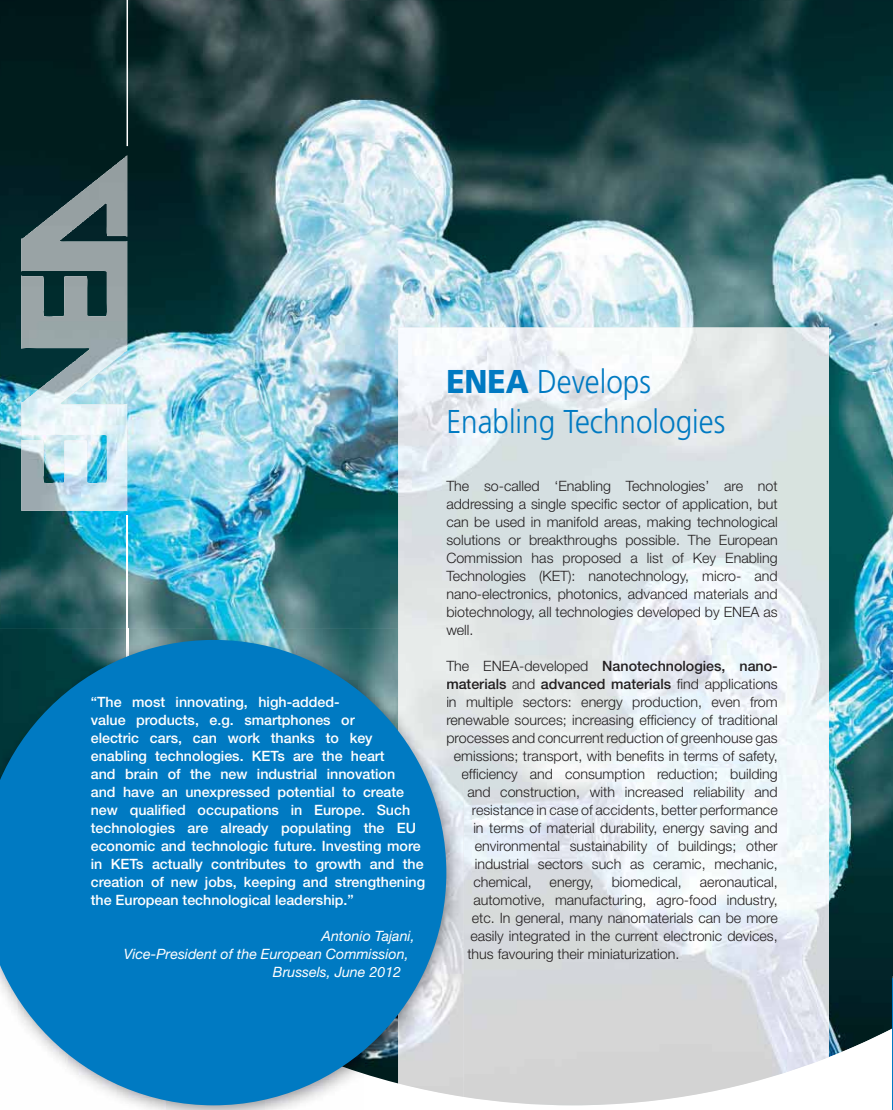
<style>
.page{position:relative;width:893px;height:1110px;background:#fff}
.page>*{position:absolute;margin:0;border:0;box-sizing:border-box;transform-origin:0 0}
.t1{font:300 33px/39.6px "Frutiger";color:#007ac2;scale:.9 1}
.t2{font:300 14.25px/18px "Helvetica Neue";color:#231f20;text-align:justify}
.t3{font:500 14.25px/18px "Helvetica Neue";color:#fff}
.t4{font:500 14.25px "Helvetica Neue";color:#231f20}
.t5{font:italic 14.25px "Helvetica Neue";color:#fff}
.t6{font:300 14.25px "Helvetica Neue";color:#1e1c1d}
.t7{font:300 14.25px "Helvetica Neue";color:#1c1a1c}
.s1{font-weight:900}
.s2{color:#1d1b1c}
.s3{font-weight:300}
.s4{color:#1c1a1c}
.s5{color:#1c1b1c}
.s6{color:#1b1a1c}
.s7{color:#1d1b1d}
</style>
<div class="page">
<img style="left:0;top:0;width:893px;height:1057px">
<hr style="left:127px;top:0;width:1px;height:146px;background:#fff">
<hr style="left:127px;top:515px;width:1px;height:438px;background:#fff">
<img style="left:21px;top:275px;width:86px;height:236px">
<img style="left:398px;top:327px;width:431px;height:778px">
<img style="left:446px;top:624px;width:26px;height:11px">
<div style="left:463px;top:660px;width:125px;height:13px;background:#e1e6e6"></div>
<img style="left:463px;top:678px;width:43px;height:11px">
<img style="left:463px;top:696px;width:315px;height:13px">
<img style="left:463px;top:714px;width:315px;height:13px">
<img style="left:463px;top:732px;width:315px;height:13px">
<img style="left:463px;top:750px;width:315px;height:13px">
<img style="left:463px;top:768px;width:315px;height:13px">
<img style="left:167px;top:1105px;width:99px;height:5px">
<img style="left:0;top:629px;width:398px;height:11px">
<img style="left:446px;top:1097px;width:17px;height:8px">
<img style="left:398px;top:629px;width:65px;height:468px">
<img style="left:446px;top:629px;width:17px;height:6px">
<svg style="left:454px;top:750px;width:9px;height:31px"></svg>
<svg style="left:0;top:640px;width:446px;height:465px;background:#1e84bf"></svg>
<p class="t3" style="left:91px;top:694px;width:336px">“The most innovating, high-added-<br>value products, e.g. smartphones or<br>electric cars, can work thanks to key enabling technologies. KETs are the heart<br>and brain of the new industrial innovation<br>and have an unexpressed potential to create new qualified occupations in Europe. Such technologies are already populating the EU economic and technologic future. Investing more in KETs actually contributes to growth and the creation of new jobs, keeping and strengthening the European technological leadership.”</p>
<p class="t5" style="left:321px;top:931px;width:95px">Antonio Tajani,</p>
<p class="t5" style="left:124px;top:949px;width:286px">Vice-President of the European Commission,</p>
<p class="t5" style="left:273px;top:967px;width:130px">Brussels, June 2012</p>
<h1 class="t1" style="left:446px;top:364px;width:311px"><span class="s1">ENEA</span> Develops<br>Enabling Technologies</h1>
<p class="t2" style="left:446px;top:478px;width:333px">The so-called ‘Enabling Technologies’ are not addressing a single specific sector of application, but can be used in manifold areas, making technological solutions or breakthroughs possible. The European Commission has proposed a list of Key Enabling Technologies (KET): nanotechnology, micro- and nano-electronics, photonics, advanced materials and biotechnology, all technologies developed by ENEA as <span class="s2">we</span>ll.</p>
<p class="t4" style="left:483px;top:660px;width:296px"><span class="s3">ENEA-developed</span> Nanotechnologies, nano-</p>
<p class="t4" style="left:446px;top:678px;width:333px"><span class="s2">ma</span>terials <span class="s3">and</span> advanced materials <span class="s3">find applications</span></p>
<p class="t2" style="left:466px;top:694px;width:313px">multiple sectors: energy production, even from</p>
<p class="t2" style="left:446px;top:712px;width:333px"><span class="s4">ren</span>ewable sources; increasing efficiency of traditional</p>
<p class="t2" style="left:446px;top:730px;width:333px"><span class="s5">pr</span><span class="s4">o</span>cesses and concurrent reduction of greenhouse gas</p>
<p class="t2" style="left:454px;top:748px;width:325px"><span class="s6">em</span>issions; transport, with benefits in terms of safety,</p>
<p class="t2" style="left:461px;top:766px;width:318px"><span class="s6">e</span>fficiency and consumption reduction; building</p>
<p class="t2" style="left:467px;top:784px;width:312px">and construction, with increased reliability and</p>
<p class="t2" style="left:472px;top:802px;width:307px">resistance in case of accidents, better performance</p>
<p class="t2" style="left:473px;top:820px;width:306px">in terms of material durability, energy saving and</p>
<p class="t2" style="left:475px;top:838px;width:304px">environmental sustainability of buildings; other</p>
<p class="t2" style="left:475px;top:856px;width:304px">industrial sectors such as ceramic, mechanic,</p>
<p class="t2" style="left:473px;top:874px;width:60px">chemical,</p>
<p class="t2" style="left:550px;top:874px;width:46px">energy,</p>
<p class="t2" style="left:612px;top:874px;width:72px">biomedical,</p>
<p class="t2" style="left:700px;top:874px;width:79px">aeronautical,</p>
<p class="t2" style="left:473px;top:892px;width:306px">automotive, manufacturing, agro-food industry,</p>
<p class="t2" style="left:472px;top:910px;width:307px">etc. In general, many nanomaterials can be more</p>
<p class="t2" style="left:470px;top:928px;width:309px">easily integrated in the current electronic devices,</p>
<p class="t2" style="left:467px;top:946px;width:214px">thus favouring their miniaturization.</p>
<p class="t6" style="left:446px;top:660px;width:24px">Th<span class="s7">e</span></p>
<p class="t7" style="left:446px;top:696px;width:12px">in</p>
</div>
